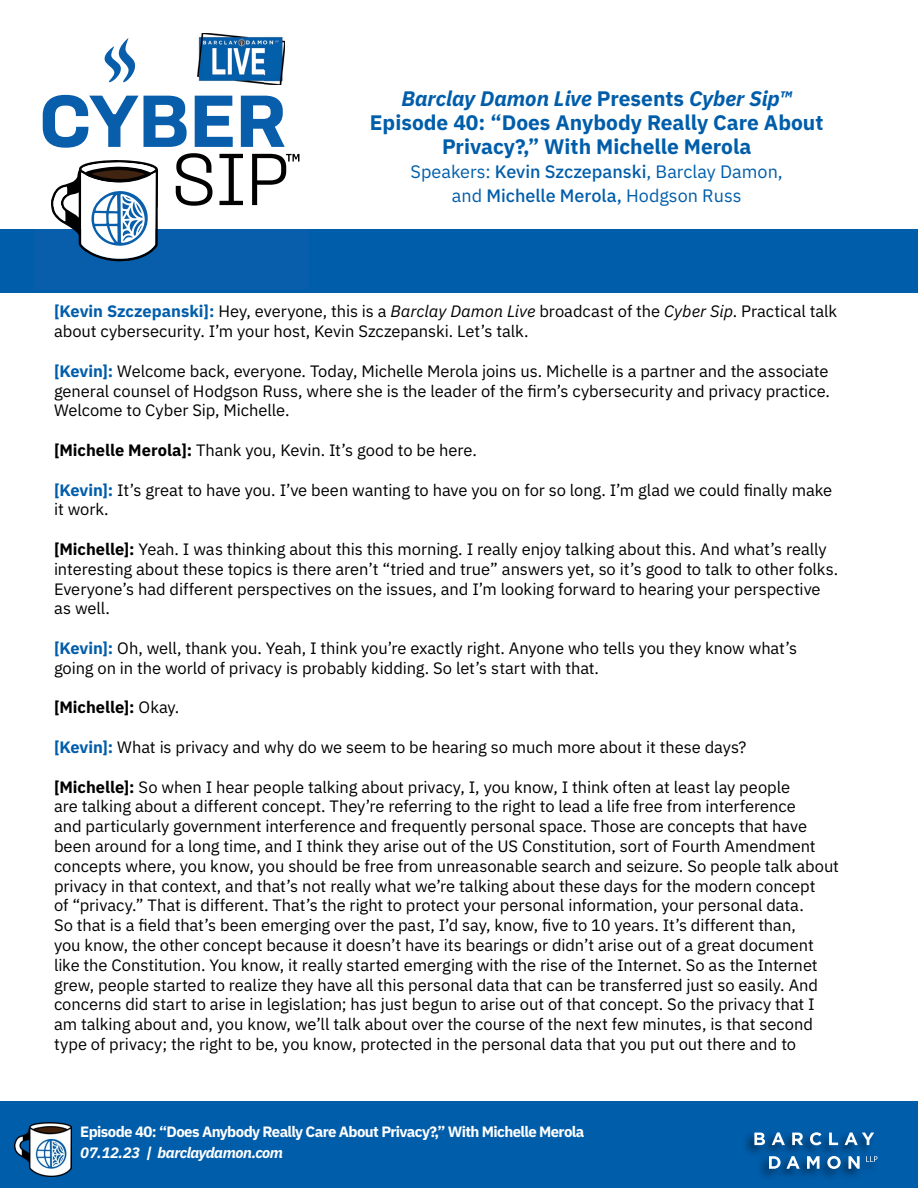
<style>
.page{position:relative;width:918px;height:1188px;background:#fff}
.page>*{position:absolute;margin:0;border:0;box-sizing:border-box;transform-origin:0 0}
.t1{font:700 21px/24px "IBM Plex Sans";color:#005daa;text-align:center}
.t2{font:18px/24px "IBM Plex Sans";color:#005daa;text-align:center}
.t3{font:16.5px/19.8px "IBM Plex Sans";letter-spacing:-.005em;color:#000}
.t4{font:700 16.5px "IBM Plex Sans";color:#000}
.t5{font:700 15px "IBM Plex Sans";letter-spacing:-.04em;color:#fff}
.t6{font:italic 700 15px "IBM Plex Sans";letter-spacing:-.03em;color:#fff}
.s1{font-style:italic}
.s2{font-weight:500}
.s3{font-weight:700;color:#005daa}
.s4{font-weight:700}
.s5{font-weight:400}
</style>
<div class="page">
<div style="left:0;top:1102px;width:918px;height:86px;background:#005daa"></div>
<img style="left:15px;top:1123px;width:56px;height:53px">
<div style="left:742px;top:1130px;width:138px;height:51px;background:#000;opacity:.55"></div>
<svg style="left:866px;top:1156px;width:11px;height:6px"></svg>
<svg style="left:754px;top:1133px;width:11px;height:12px"></svg>
<svg style="left:772px;top:1132px;width:13px;height:13px"></svg>
<svg style="left:792px;top:1133px;width:11px;height:12px"></svg>
<svg style="left:810px;top:1132px;width:12px;height:13px"></svg>
<svg style="left:829px;top:1133px;width:9px;height:12px"></svg>
<svg style="left:845px;top:1132px;width:29px;height:13px"></svg>
<svg style="left:769px;top:1156px;width:31px;height:13px"></svg>
<svg style="left:807px;top:1156px;width:13px;height:13px"></svg>
<svg style="left:827px;top:1156px;width:14px;height:13px"></svg>
<svg style="left:848px;top:1156px;width:12px;height:13px"></svg>
<div style="left:0;top:230px;width:918px;height:63px;background:#005daa"></div>
<div style="left:35px;top:230px;width:274px;height:59px;background:#085eaa"></div>
<svg style="left:104px;top:38px;width:32px;height:45px"></svg>
<img style="left:197px;top:34px;width:88px;height:51px">
<svg style="left:43px;top:95px;width:256px;height:167px"></svg>
<p class="t1" style="left:370px;top:85px;width:455px"><span class="s1">Barclay Damon Live</span> Presents <span class="s1">Cyber Sip™<br></span>Episode 40: “Does Anybody Really Care About<br>Privacy?,” With Michelle Merola</p>
<p class="t2" style="left:411px;top:158px;width:374px">Speakers: <span class="s2">Kevin Szczepanski</span>, Barclay Damon, and <span class="s2">Michelle Merola,</span> Hodgson Russ</p>
<p class="t3" style="left:54px;top:300px;width:785px"><span class="s3">[Kevin Szczepanski]:</span> Hey, everyone, this is a <span class="s1">Barclay Damon Live</span> broadcast of the <span class="s1">Cyber Sip</span>. Practical talk about cybersecurity. I’m your host, Kevin Szczepanski. Let’s talk.</p>
<p class="t3" style="left:54px;top:360px;width:778px;text-align:justify"><span class="s3">[Kevin]:</span> Welcome back, everyone. Today, Michelle Merola joins us. Michelle is a partner and the associate general counsel of Hodgson Russ, where she is the leader of the firm’s cybersecurity and privacy practice.<br>Welcome to Cyber Sip, Michelle.</p>
<p class="t3" style="left:54px;top:439px;width:424px"><span class="s4">[Michelle Merola]:</span> Thank you, Kevin. It’s good to be here.</p>
<p class="t3" style="left:54px;top:479px;width:780px"><span class="s3">[Kevin]:</span> It’s great to have you. I’ve been wanting to have you on for so long. I’m glad we could finally make it work.</p>
<p class="t3" style="left:54px;top:538px;width:786px"><span class="s4">[Michelle]:</span> Yeah. I was thinking about this this morning. I really enjoy talking about this. And what’s really interesting about these topics is there aren’t “tried and true” answers yet, so it’s good to talk to other folks.<br>Everyone’s had different perspectives on the issues, and I’m looking forward to hearing your perspective as well.</p>
<p class="t3" style="left:54px;top:637px;width:745px"><span class="s3">[Kevin]:</span> Oh, well, thank you. Yeah, I think you’re exactly right. Anyone who tells you they know what’s going on in the world of privacy is probably kidding. So let’s start with that.</p>
<p class="t4" style="left:54px;top:694px;width:127px">[Michelle]: <span class="s5">Okay.</span></p>
<p class="t3" style="left:54px;top:736px;width:694px"><span class="s3">[Kevin]:</span> What is privacy and why do we seem to be hearing so much more about it these days?</p>
<p class="t3" style="left:54px;top:776px;width:787px"><span class="s4">[Michelle]:</span> So when I hear people talking about privacy, I, you know, I think often at least lay people<br>are talking about a different concept. They’re referring to the right to lead a life free from interference<br>and particularly government interference and frequently personal space. Those are concepts that have been around for a long time, and I think they arise out of the US Constitution, sort of Fourth Amendment concepts where, you know, you should be free from unreasonable search and seizure. So people talk about privacy in that context, and that’s not really what we’re talking about these days for the modern concept<br>of “privacy.” That is different. That’s the right to protect your personal information, your personal data.<br>So that is a field that’s been emerging over the past, I’d say, know, five to 10 years. It’s different than,<br>you know, the other concept because it doesn’t have its bearings or didn’t arise out of a great document like the Constitution. You know, it really started emerging with the rise of the Internet. So as the Internet grew, people started to realize they have all this personal data that can be transferred just so easily. And concerns did start to arise in legislation; has just begun to arise out of that concept. So the privacy that I am talking about and, you know, we’ll talk about over the course of the next few minutes, is that second type of privacy; the right to be, you know, protected in the personal data that you put out there and to</p>
<p class="t5" style="left:80px;top:1119px;width:506px">Episode 40: “Does Anybody Really Care About Privacy?,” With Michelle Merola</p>
<p class="t6" style="left:80px;top:1140px;width:204px">07.12.23 | barclaydamon.com</p>
</div>
